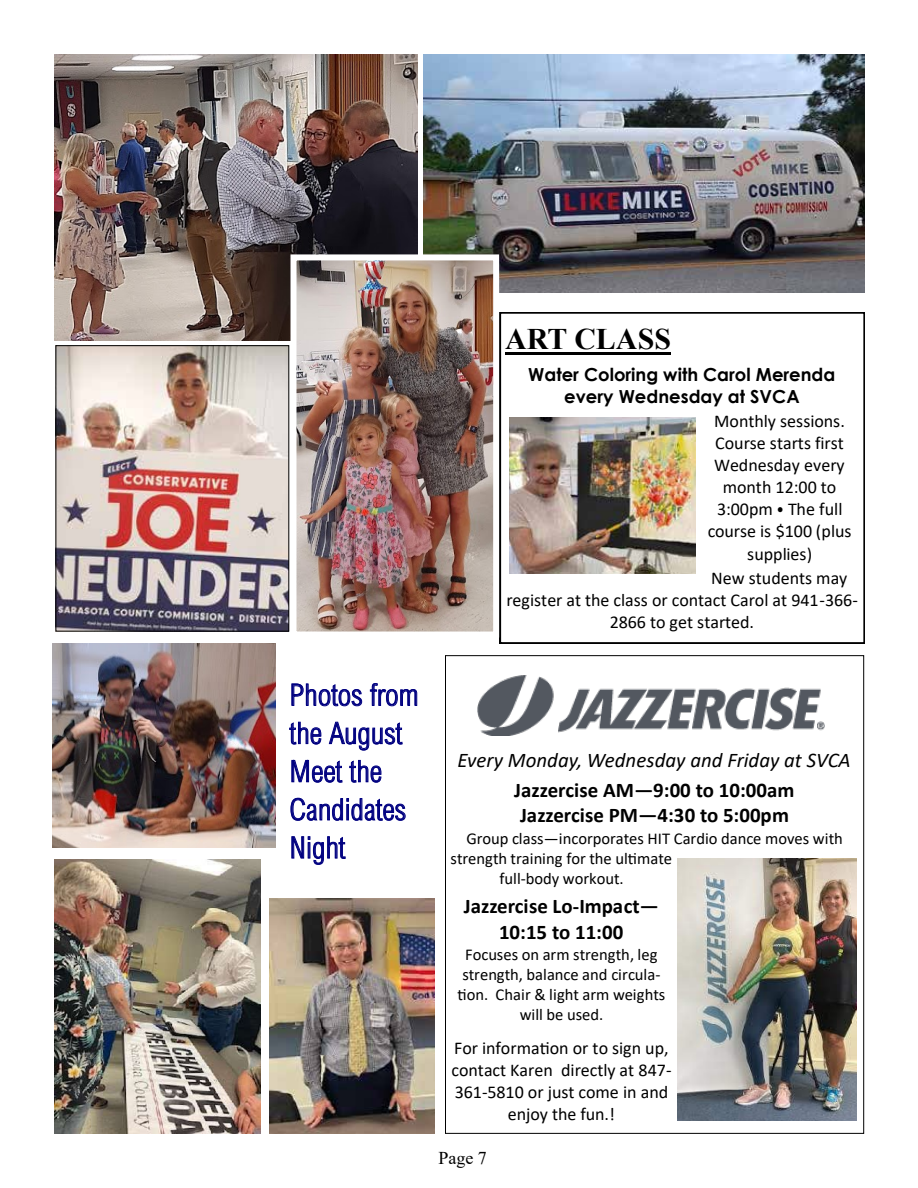
<style>
.page{position:relative;width:918px;height:1188px;background:#fff}
.page>*{position:absolute;margin:0;border:0;box-sizing:border-box;transform-origin:0 0}
.t1{font:300 29.85px/38.1px "Arial Nova Cond";color:#000080}
.t2{font:700 29.85px "Times New Roman";color:#000}
.t3{font:700 20.85px/25.5px "Calibri";letter-spacing:-.005em;color:#000}
.t4{font:italic 20.85px "Calibri";color:#000}
.t5{font:18px/22px "Calibri";color:#000;text-align:center}
.t6{font:700 18px/22px "Century Gothic";color:#000;text-align:center}
.t7{font:18px "Times New Roman";color:#000}
.t8{font:16.65px "Calibri";color:#000}
.t9{font:16.5px/20.1px "Calibri";color:#000;text-align:center}
.s1{font-family:"Georgia Pro Cond";font-weight:600}
</style>
<div class="page">
<svg style="left:500px;top:313px;width:364px;height:330px"></svg>
<hr style="left:505px;top:352px;width:166px;height:3px;background:#000">
<img style="left:509px;top:417px;width:187px;height:157px">
<img style="left:54px;top:55px;width:363px;height:285px">
<img style="left:423px;top:55px;width:441px;height:238px">
<img style="left:298px;top:261px;width:194px;height:370px">
<div style="left:291px;top:254px;width:208px;height:384px;border:6px solid #fff"></div>
<img style="left:53px;top:643px;width:223px;height:205px">
<img style="left:269px;top:898px;width:166px;height:235px">
<img style="left:54px;top:859px;width:206px;height:275px">
<img style="left:58px;top:347px;width:229px;height:282px">
<div style="left:56px;top:345px;width:233px;height:286px;border:1px solid #000"></div>
<img style="left:477px;top:675px;width:348px;height:61px">
<img style="left:677px;top:858px;width:179px;height:262px">
<h1 class="t1" style="left:290px;top:675px;width:131px">Photos from the August<br>Meet the<br>Candidates<br>Night</h1>
<h1 class="t2" style="left:505px;top:317px;width:167px">ART CLASS</h1>
<p class="t6" style="left:528px;top:363px;width:309px">Water Coloring with Carol Merenda every Wednesday at SVCA</p>
<p class="t5" style="left:708px;top:410px;width:145px">Monthly sessions.<br>Course starts first<br>Wednesday every month 12:00 to<br>3:00pm <span class="s1">•</span> The full course is $100 (plus supplies)</p>
<p class="t5" style="left:711px;top:567px;width:138px">New students may</p>
<p class="t5" style="left:506px;top:589px;width:353px">register at the class or contact Carol at 941-366-</p>
<p class="t5" style="left:610px;top:611px;width:146px">2866 to get started.</p>
<p class="t4" style="left:457px;top:745px;width:395px">Every Monday, Wednesday and Friday at SVCA</p>
<p class="t3" style="left:514px;top:777px;width:282px">Jazzercise AM—9:00 to 10:00am<br>Jazzercise PM—4:30 to 5:00pm</p>
<p class="t9" style="left:466px;top:828px;width:378px">Group class—incorporates HIT Cardio dance moves with</p>
<p class="t8" style="left:451px;top:847px;width:223px">strength training for the ultimate</p>
<p class="t9" style="left:500px;top:868px;width:126px">full-body workout.</p>
<p class="t3" style="left:464px;top:893px;width:197px;line-height:26px;text-align:center">Jazzercise Lo-Impact—<br>10:15 to 11:00</p>
<p class="t9" style="left:465px;top:944px;width:194px">Focuses on arm strength, leg</p>
<p class="t8" style="left:462px;top:963px;width:200px">strength, balance and circula-</p>
<p class="t9" style="left:457px;top:984px;width:209px">tion. Chair &amp; light arm weights will be used.</p>
<p class="t5" style="left:452px;top:1037px;width:222px">For information or to sign up, contact Karen directly at 847-<br>361-5810 or just come in and enjoy the fun.!</p>
<p class="t7" style="left:438px;top:1146px;width:50px">Page 7</p>
</div>
